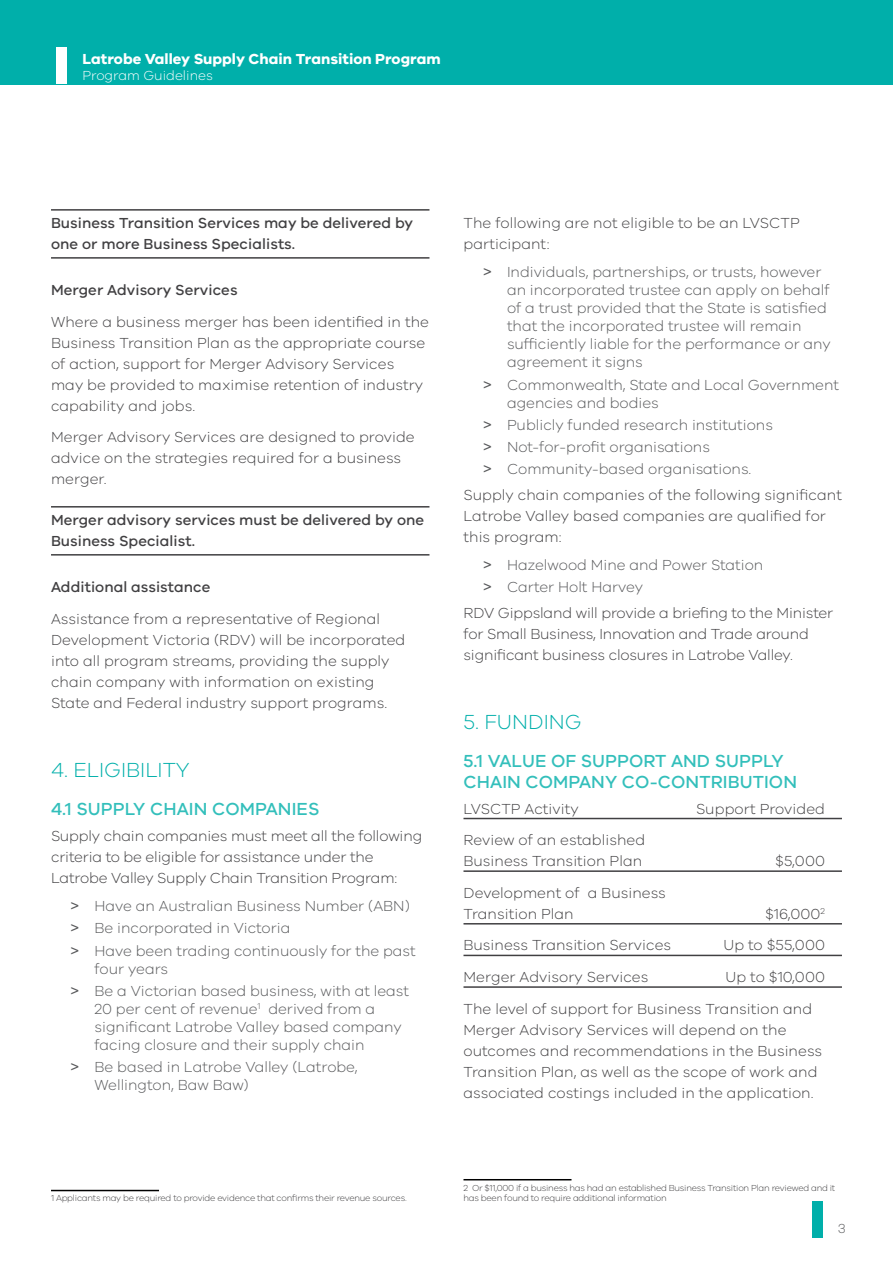
<style>
.page{position:relative;width:893px;height:1263px;background:#fff}
.page>*{position:absolute;margin:0;border:0;box-sizing:border-box;transform-origin:0 0}
.Sub_Head{font:300 21px "VIC";color:#00afaa}
.Sub_sub_head{font:500 18px/21px "VIC";letter-spacing:.005em;color:#33bfbb}
.body_text{font:300 15px/21px "VIC";letter-spacing:.005em;color:#414042}
.t1{font:300 15px/18px "VIC";color:#58595b}
.Break_out_box{font:500 15px/21px "VIC";letter-spacing:.005em;color:#414042}
.sub_head4{font:500 15px "VIC";letter-spacing:.005em;color:#414042}
.t2{font:700 15px "VIC";color:#fff}
.t3{font:300 13.5px "VIC";color:#fff}
.t4{font:300 13.5px "VIC";color:#58595b}
.Foot_note{font:300 9px/10.8px "VIC";letter-spacing:-.025em;color:#414042}
.s1{font-family:"Gill Sans";font-weight:400}
</style>
<div class="page">
<div style="left:0;top:0;width:892px;height:84px;background:#00afaa"></div>
<svg style="left:892px;top:0;width:1px;height:84px"></svg>
<div style="left:56px;top:47px;width:11px;height:37px;background:#fff"></div>
<div style="left:812px;top:1201px;width:11px;height:36px;background:#00afaa"></div>
<hr style="left:51px;top:209px;width:378px;height:2px;background:#414042">
<hr style="left:51px;top:257px;width:378px;height:2px;background:#414042">
<hr style="left:51px;top:506px;width:378px;height:1px;background:#414042">
<hr style="left:51px;top:554px;width:378px;height:2px;background:#414042">
<hr style="left:51px;top:1190px;width:108px;height:1px;background:#000">
<hr style="left:463px;top:818px;width:379px;height:1px;background:#414042">
<hr style="left:463px;top:870px;width:379px;height:2px;background:#414042">
<hr style="left:463px;top:923px;width:379px;height:1px;background:#414042">
<hr style="left:463px;top:955px;width:379px;height:1px;background:#414042">
<hr style="left:463px;top:986px;width:379px;height:2px;background:#414042">
<hr style="left:463px;top:1179px;width:108px;height:1px;background:#000">
<p class="t2" style="left:82px;top:50px;width:360px">Latrobe Valley Supply Chain Transition Program</p>
<p class="t3" style="left:82px;top:67px;width:132px">Program Guidelines</p>
<p class="Break_out_box" style="left:51px;top:212px;width:364px">Business Transition Services may be delivered by one or more Business Specialists.</p>
<p class="sub_head4" style="left:51px;top:281px;width:188px">Merger Advisory Services</p>
<p class="body_text" style="left:51px;top:311px;width:379px">Where a business merger has been identified in the Business Transition Plan as the appropriate course of action, support for Merger Advisory Services may be provided to maximise retention of industry capability and jobs.</p>
<p class="body_text" style="left:51px;top:426px;width:365px">Merger Advisory Services are designed to provide advice on the strategies required for a business merger.</p>
<p class="Break_out_box" style="left:51px;top:509px;width:375px">Merger advisory services must be delivered by one<br>Business Specialist.</p>
<p class="sub_head4" style="left:51px;top:578px;width:161px">Additional assistance</p>
<p class="body_text" style="left:51px;top:608px;width:356px">Assistance from a representative of Regional Development Victoria (RDV) will be incorporated into all program streams, providing the supply chain company with information on existing State and Federal industry support programs.</p>
<p class="Sub_Head" style="left:51px;top:758px;width:140px">4. ELIGIBILITY</p>
<p class="Sub_sub_head" style="left:51px;top:798px;width:270px">4.1 SUPPLY CHAIN COMPANIES</p>
<p class="body_text" style="left:51px;top:824px;width:373px">Supply chain companies must meet all the following criteria to be eligible for assistance under the<br>Latrobe Valley Supply Chain Transition Program:</p>
<p class="t1" style="left:71px;top:897px;width:341px"><span class="s1">&gt;</span> Have an Australian Business Number (ABN)</p>
<p class="t1" style="left:71px;top:919px;width:221px"><span class="s1">&gt;</span> Be incorporated in Victoria</p>
<p class="t1" style="left:95px;top:941px;width:323px;text-indent:-24px"><span class="s1">&gt;</span> Have been trading continuously for the past four years</p>
<p class="t1" style="left:95px;top:981px;width:316px;text-indent:-24px"><span class="s1">&gt;</span> Be a Victorian based business, with at least 20 per cent of revenue<sup>1</sup> derived from a significant Latrobe Valley based company facing closure and their supply chain</p>
<p class="t1" style="left:95px;top:1058px;width:265px;text-indent:-24px"><span class="s1">&gt;</span> Be based in Latrobe Valley (Latrobe,<br>Wellington, Baw Baw)</p>
<p class="Foot_note" style="left:51px;top:1192px;width:357px">1 Applicants may be required to provide evidence that confirms their revenue sources.</p>
<p class="body_text" style="left:463px;top:212px;width:338px">The following are not eligible to be an LVSCTP participant:</p>
<p class="t1" style="left:507px;top:263px;width:325px;text-indent:-24px"><span class="s1">&gt;</span> Individuals, partnerships, or trusts, however an incorporated trustee can apply on behalf of a trust provided that the State is satisfied that the incorporated trustee will remain sufficiently liable for the performance or any agreement it signs</p>
<p class="t1" style="left:507px;top:375px;width:334px;text-indent:-24px"><span class="s1">&gt;</span> Commonwealth, State and Local Government agencies and bodies</p>
<p class="t1" style="left:483px;top:415px;width:291px"><span class="s1">&gt;</span> Publicly funded research institutions</p>
<p class="t1" style="left:483px;top:437px;width:228px"><span class="s1">&gt;</span> Not-for-profit organisations</p>
<p class="t1" style="left:483px;top:460px;width:270px"><span class="s1">&gt;</span> Community-based organisations.</p>
<p class="body_text" style="left:463px;top:483px;width:380px">Supply chain companies of the following significant<br>Latrobe Valley based companies are qualified for this program:</p>
<p class="t1" style="left:483px;top:556px;width:282px"><span class="s1">&gt;</span> Hazelwood Mine and Power Station</p>
<p class="t1" style="left:483px;top:578px;width:161px"><span class="s1">&gt;</span> Carter Holt Harvey</p>
<p class="body_text" style="left:463px;top:602px;width:371px">RDV Gippsland will provide a briefing to the Minister for Small Business, Innovation and Trade around significant business closures in Latrobe Valley.</p>
<p class="Sub_Head" style="left:463px;top:710px;width:120px">5. FUNDING</p>
<p class="Sub_sub_head" style="left:463px;top:750px;width:335px">5.1 VALUE OF SUPPORT AND SUPPLY<br>CHAIN COMPANY CO-CONTRIBUTION</p>
<p class="body_text" style="left:463px;top:797px;width:117px">LVSCTP Activity</p>
<p class="body_text" style="left:696px;top:797px;width:130px">Support Provided</p>
<p class="body_text" style="left:463px;top:829px;width:183px">Review of an established<br>Business Transition Plan</p>
<p class="body_text" style="left:775px;top:850px;width:51px">$5,000</p>
<p class="body_text" style="left:463px;top:882px;width:204px">Development of a Business<br>Transition Plan</p>
<p class="body_text" style="left:765px;top:903px;width:61px">$16,000<sup>2</sup></p>
<p class="body_text" style="left:463px;top:934px;width:209px">Business Transition Services</p>
<p class="body_text" style="left:723px;top:934px;width:103px">Up to $55,000</p>
<p class="body_text" style="left:463px;top:966px;width:186px">Merger Advisory Services</p>
<p class="body_text" style="left:725px;top:966px;width:101px">Up to $10,000</p>
<p class="body_text" style="left:463px;top:998px;width:360px">The level of support for Business Transition and Merger Advisory Services will depend on the outcomes and recommendations in the Business Transition Plan, as well as the scope of work and associated costings included in the application.</p>
<p class="Foot_note" style="left:463px;top:1182px;width:373px">2 Or $11,000 if a business has had an established Business Transition Plan reviewed and it has been found to require additional information</p>
<p class="t4" style="left:838px;top:1220px;width:10px">3</p>
</div>
